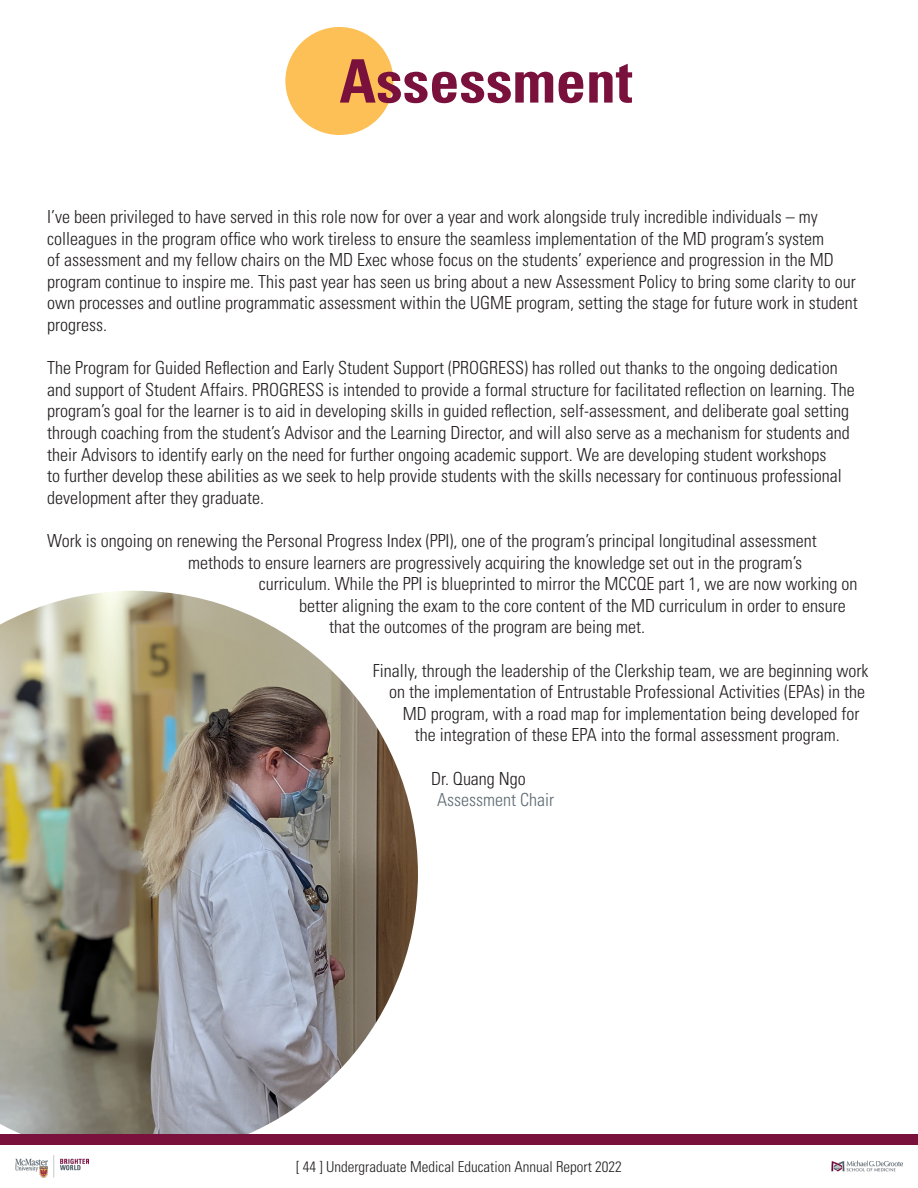
<style>
.page{position:relative;width:918px;height:1188px;background:#fff}
.page>*{position:absolute;margin:0;border:0;box-sizing:border-box;transform-origin:0 0}
.t1{font:700 condensed 60px "Univers LT Std";color:#7a113d}
.t2{font:300 condensed 18px/21.6px "Univers LT Std";color:#231f20}
.t3{font:300 condensed 18px "Univers LT Std";color:#5d6a71}
.t4{font:300 condensed 15px "Univers LT Std";color:#231f20}
</style>
<div class="page">
<img style="left:0;top:591px;width:418px;height:543px">
<div style="left:0;top:1134px;width:918px;height:11px;background:#7a113d"></div>
<img style="left:15px;top:1156px;width:73px;height:21px">
<img style="left:831px;top:1160px;width:72px;height:12px">
<div style="left:285px;top:27px;width:108px;height:108px;background:#fdc056;border-radius:50%"></div>
<p class="t1" style="left:339px;top:44px;width:295px">Assessment</p>
<p class="t2" style="left:47px;top:206px;width:812px">I’ve been privileged to have served in this role now for over a year and work alongside truly incredible individuals – my colleagues in the program office who work tireless to ensure the seamless implementation of the MD program’s system<br>of assessment and my fellow chairs on the MD Exec whose focus on the students’ experience and progression in the MD program continue to inspire me. This past year has seen us bring about a new Assessment Policy to bring some clarity to our own processes and outline programmatic assessment within the UGME program, setting the stage for future work in student progress.</p>
<p class="t2" style="left:47px;top:357px;width:809px">The Program for Guided Reflection and Early Student Support (PROGRESS) has rolled out thanks to the ongoing dedication and support of Student Affairs. PROGRESS is intended to provide a formal structure for facilitated reflection on learning. The program’s goal for the learner is to aid in developing skills in guided reflection, self-assessment, and deliberate goal setting through coaching from the student’s Advisor and the Learning Director, and will also serve as a mechanism for students and their Advisors to identify early on the need for further ongoing academic support. We are developing student workshops<br>to further develop these abilities as we seek to help provide students with the skills necessary for continuous professional development after they graduate.</p>
<p class="t2" style="left:47px;top:530px;width:771px">Work is ongoing on renewing the Personal Progress Index (PPI), one of the program’s principal longitudinal assessment</p>
<p class="t2" style="left:188px;top:552px;width:616px">methods to ensure learners are progressively acquiring the knowledge set out in the program’s</p>
<p class="t2" style="left:259px;top:573px;width:600px">curriculum. While the PPI is blueprinted to mirror the MCCQE part 1, we are now working on</p>
<p class="t2" style="left:299px;top:595px;width:548px">better aligning the exam to the core content of the MD curriculum in order to ensure</p>
<p class="t2" style="left:329px;top:616px;width:317px">that the outcomes of the program are being met.</p>
<p class="t2" style="left:373px;top:660px;width:497px">Finally, through the leadership of the Clerkship team, we are beginning work</p>
<p class="t2" style="left:389px;top:681px;width:478px">on the implementation of Entrustable Professional Activities (EPAs) in the</p>
<p class="t2" style="left:403px;top:703px;width:458px">MD program, with a road map for implementation being developed for</p>
<p class="t2" style="left:415px;top:724px;width:427px">the integration of these EPA into the formal assessment program.</p>
<p class="t2" style="left:431px;top:768px;width:96px">Dr. Quang Ngo</p>
<p class="t3" style="left:437px;top:789px;width:118px">Assessment Chair</p>
<p class="t4" style="left:296px;top:1158px;width:327px">[ 44 ] Undergraduate Medical Education Annual Report 2022</p>
</div>
